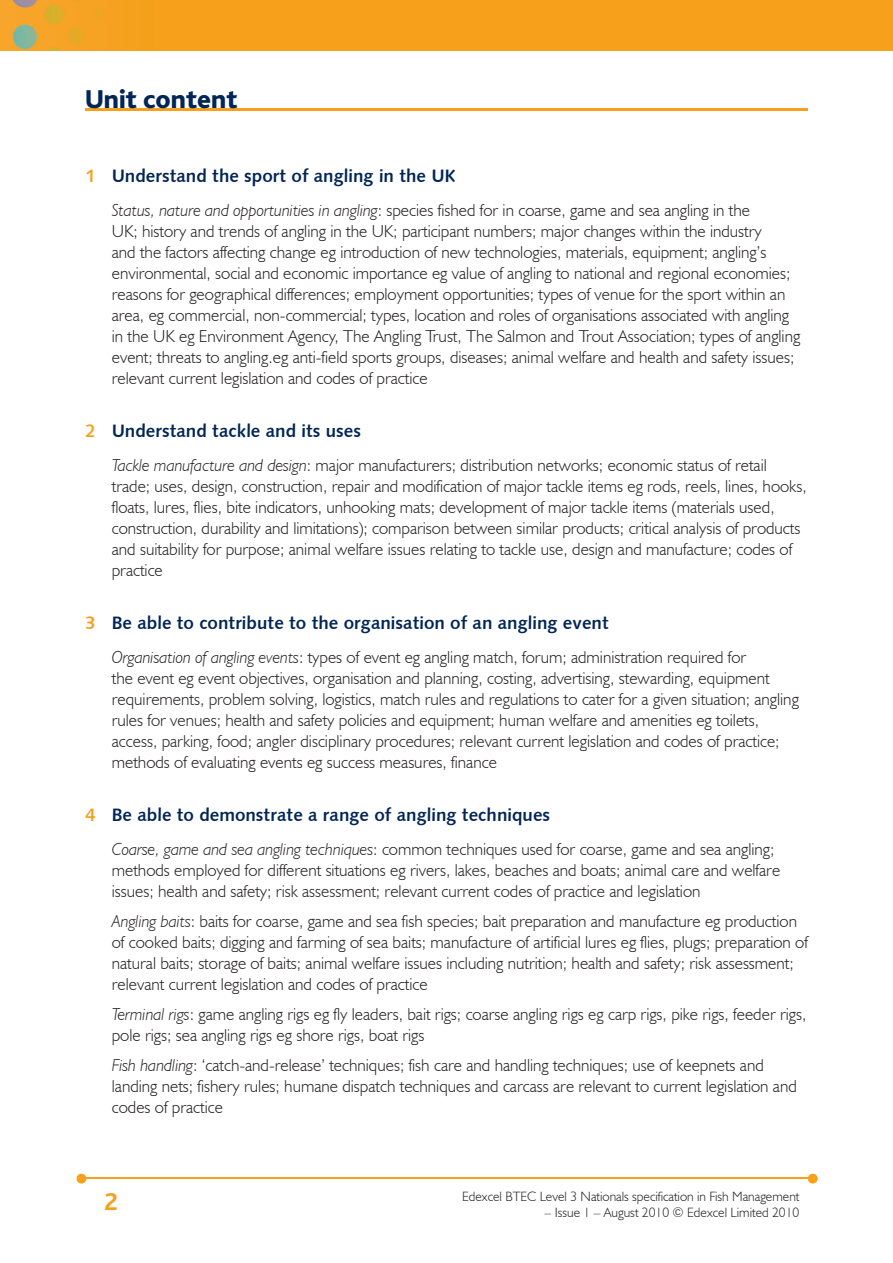
<style>
.page{position:relative;width:893px;height:1263px;background:#fff}
.page>*{position:absolute;margin:0;border:0;box-sizing:border-box;transform-origin:0 0}
.t1{font:800 27px "Bliss";color:#002556}
.t2{font:700 25.5px "Bliss";color:#f6a01b}
.t3{font:18px "Humanist 531 BT Bold A";color:#002556}
.t4{font:300 17.25px/21px "Humanist 521 BT";color:#231f20}
.t5{font:300 13.5px "Humanist 521 BT";color:#231f20}
.s1{color:#f6a01b}
.s2{font-style:italic}
</style>
<div class="page">
<img style="left:0;top:0;width:893px;height:51px">
<hr style="left:82px;top:1178px;width:728px;height:1px;background:#f6a01b">
<svg style="left:808px;top:1174px;width:10px;height:9px"></svg>
<svg style="left:77px;top:1174px;width:9px;height:9px"></svg>
<hr style="left:85px;top:108px;width:723px;height:2px;background:#f6a01b">
<h1 class="t1" style="left:85px;top:85px;width:154px">Unit content</h1>
<p class="t3" style="left:85px;top:164px;width:372px"><span class="s1">1</span> Understand the sport of angling in the UK</p>
<p class="t4" style="left:112px;top:199px;width:690px"><span class="s2">Status, nature and opportunities in angling</span>: species fished for in coarse, game and sea angling in the<br>UK; history and trends of angling in the UK; participant numbers; major changes within the industry<br>and the factors affecting change eg introduction of new technologies, materials, equipment; angling’s environmental, social and economic importance eg value of angling to national and regional economies; reasons for geographical differences; employment opportunities; types of venue for the sport within an area, eg commercial, non-commercial; types, location and roles of organisations associated with angling in the UK eg Environment Agency, The Angling Trust, The Salmon and Trout Association; types of angling event; threats to angling.eg anti-field sports groups, diseases; animal welfare and health and safety issues; relevant current legislation and codes of practice</p>
<p class="t3" style="left:85px;top:419px;width:278px"><span class="s1">2</span> Understand tackle and its uses</p>
<p class="t4" style="left:112px;top:454px;width:696px"><span class="s2">Tackle manufacture and design</span>: major manufacturers; distribution networks; economic status of retail trade; uses, design, construction, repair and modification of major tackle items eg rods, reels, lines, hooks, floats, lures, flies, bite indicators, unhooking mats; development of major tackle items (materials used, construction, durability and limitations); comparison between similar products; critical analysis of products and suitability for purpose; animal welfare issues relating to tackle use, design and manufacture; codes of practice</p>
<p class="t3" style="left:85px;top:611px;width:525px"><span class="s1">3</span> Be able to contribute to the organisation of an angling event</p>
<p class="t4" style="left:112px;top:646px;width:689px"><span class="s2">Organisation of angling events</span>: types of event eg angling match, forum; administration required for<br>the event eg event objectives, organisation and planning, costing, advertising, stewarding, equipment requirements, problem solving, logistics, match rules and regulations to cater for a given situation; angling rules for venues; health and safety policies and equipment; human welfare and amenities eg toilets, access, parking, food; angler disciplinary procedures; relevant current legislation and codes of practice; methods of evaluating events eg success measures, finance</p>
<p class="t3" style="left:85px;top:803px;width:467px"><span class="s1">4</span> Be able to demonstrate a range of angling techniques</p>
<p class="t4" style="left:112px;top:838px;width:670px"><span class="s2">Coarse, game and sea angling techniques</span>: common techniques used for coarse, game and sea angling; methods employed for different situations eg rivers, lakes, beaches and boats; animal care and welfare issues; health and safety; risk assessment; relevant current codes of practice and legislation</p>
<p class="t4" style="left:112px;top:910px;width:698px"><span class="s2">Angling baits</span>: baits for coarse, game and sea fish species; bait preparation and manufacture eg production of cooked baits; digging and farming of sea baits; manufacture of artificial lures eg flies, plugs; preparation of natural baits; storage of baits; animal welfare issues including nutrition; health and safety; risk assessment; relevant current legislation and codes of practice</p>
<p class="t4" style="left:112px;top:1003px;width:696px"><span class="s2">Terminal rigs</span>: game angling rigs eg fly leaders, bait rigs; coarse angling rigs eg carp rigs, pike rigs, feeder rigs, pole rigs; sea angling rigs eg shore rigs, boat rigs</p>
<p class="t4" style="left:112px;top:1054px;width:687px"><span class="s2">Fish handling</span>: ‘catch-and-release’ techniques; fish care and handling techniques; use of keepnets and landing nets; fishery rules; humane dispatch techniques and carcass are relevant to current legislation and codes of practice</p>
<h2 class="t2" style="left:104px;top:1189px;width:15px">2</h2>
<p class="t5" style="left:462px;top:1188px;width:339px">Edexcel BTEC Level 3 Nationals specification in Fish Management</p>
<p class="t5" style="left:545px;top:1204px;width:256px">– Issue 1 – August 2010 © Edexcel Limited 2010</p>
</div>
